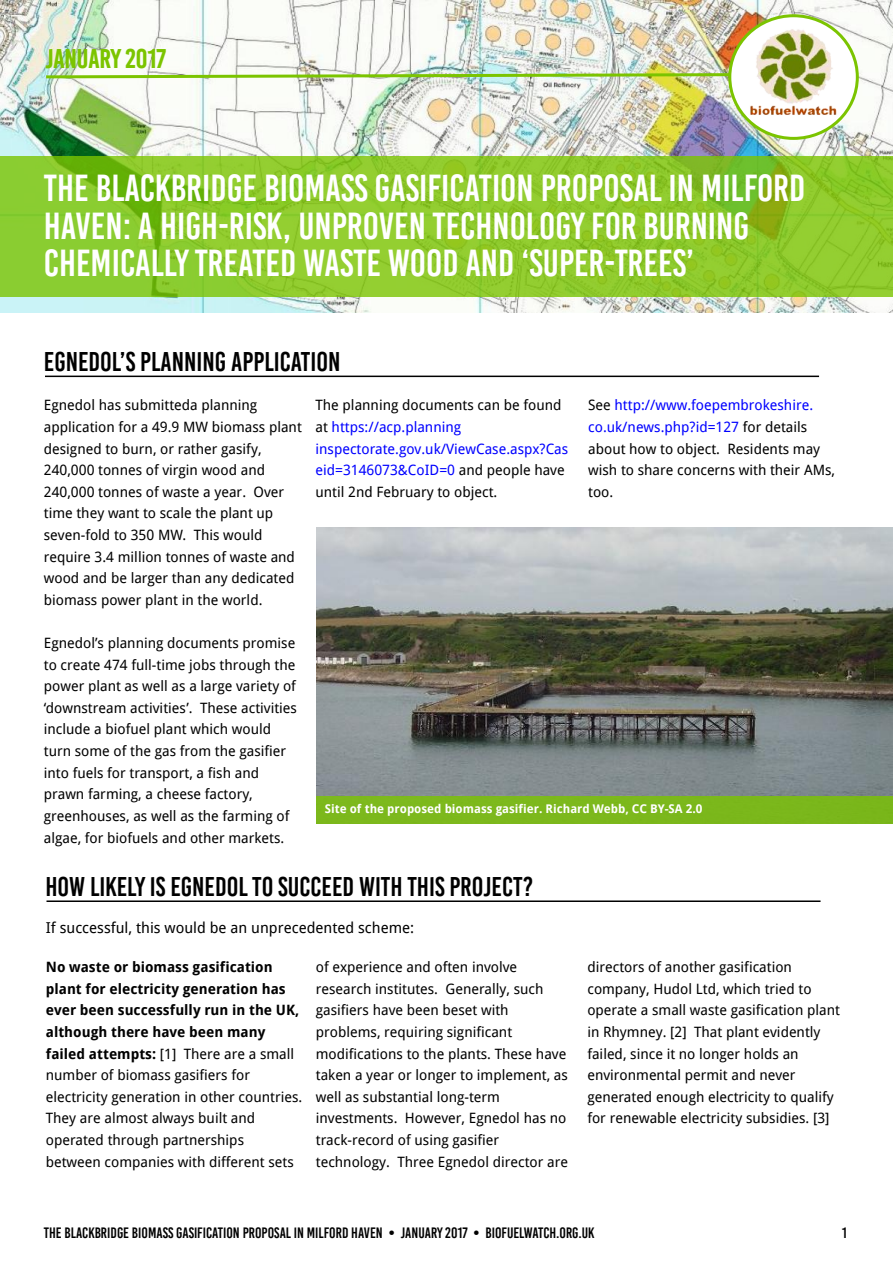
<style>
.page{position:relative;width:893px;height:1263px;background:#fff}
.page>*{position:absolute;margin:0;border:0;box-sizing:border-box;transform-origin:0 0}
.t1{font:37.5px/37.5px "Base One";color:#fff}
.t2{font:27px "Base One";color:#000}
.t3{font:700 27px "Base One";color:#7bc400}
.t4{font:15px "Base One";color:#000}
.t5{font:15px "Droid Sans";color:#000}
.t6{font:14.25px/21.6px "Droid Sans";color:#000}
.t7{font:14.25px/21.6px "Droid Sans";color:#00f}
.t8{font:700 12px "Droid Sans";color:#fff}
.s1{color:#000}
.s2{color:#00f}
.s3{font-weight:700}
</style>
<div class="page">
<img style="left:0;top:0;width:893px;height:312px">
<div style="left:0;top:156px;width:893px;height:141px;background:#7bc400;opacity:.8"></div>
<img style="left:43px;top:72px;width:685px;height:8px">
<div style="left:730px;top:16px;width:127px;height:122px;background:#fff;border-radius:50%"></div>
<div style="left:728px;top:14px;width:131px;height:126px;border:3px solid #7bc400;border-radius:50%"></div>
<img style="left:748px;top:26px;width:90px;height:89px">
<hr style="left:45px;top:376px;width:774px;height:1px;background:#000">
<hr style="left:46px;top:900px;width:774px;height:2px;background:#000">
<img style="left:316px;top:528px;width:577px;height:268px">
<div style="left:316px;top:796px;width:577px;height:27px;background:#7cb81c"></div>
<h2 class="t3" style="left:45px;top:47px;width:122px">JANUARY 2017</h2>
<h1 class="t1" style="left:44px;top:173px;width:763px">THE BLACKBRIDGE BIOMASS GASIFICATION PROPOSAL IN MILFORD<br>HAVEN: A HIGH-RISK, UNPROVEN TECHNOLOGY FOR BURNING<br>CHEMICALLYTREATED WASTE WOOD AND ‘SUPER-TREES’</h1>
<h2 class="t2" style="left:44px;top:350px;width:298px">EGNEDOL’S PLANNING APPLICATION</h2>
<p class="t6" style="left:44px;top:395px;width:259px">Egnedol has submitteda planning application for a 49.9 MW biomass plant designed to burn, or rather gasify, 240,000 tonnes of virgin wood and 240,000 tonnes of waste a year. Over time they want to scale the plant up seven-fold to 350 MW. This would require 3.4 million tonnes of waste and wood and be larger than any dedicated biomass power plant in the world.</p>
<p class="t6" style="left:44px;top:632px;width:255px">Egnedol’s planning documents promise to create 474 full-time jobs through the power plant as well as a large variety of ‘downstream activities’. These activities include a biofuel plant which would turn some of the gas from the gasifier into fuels for transport, a fish and prawn farming, a cheese factory, greenhouses, as well as the farming of algae, for biofuels and other markets.</p>
<p class="t7" style="left:316px;top:395px;width:254px"><span class="s1">The planning documents can be found at</span> https://acp.planning inspectorate.gov.uk/ViewCase.aspx?Cas eid=3146073&amp;CoID=0 <span class="s1">and people have until 2nd February to object.</span></p>
<p class="t6" style="left:588px;top:395px;width:248px">See <span class="s2">http://www.foepembrokeshire. co.uk/news.php?id=127</span> for details about how to object. Residents may wish to share concerns with their AMs, too.</p>
<p class="t8" style="left:325px;top:802px;width:379px">Site of the proposed biomass gasifier. Richard Webb, CC BY-SA 2.0</p>
<h2 class="t2" style="left:45px;top:875px;width:489px">HOW LIKELY IS EGNEDOL TO SUCCEED WITH THIS PROJECT?</h2>
<p class="t5" style="left:46px;top:919px;width:370px">If successful, this would be an unprecedented scheme:</p>
<p class="t6" style="left:46px;top:956px;width:258px"><span class="s3">No waste or biomass gasification plant for electricity generation has ever been successfully run in the UK, although there have been many failed attempts:</span> [1] There are a small number of biomass gasifiers for electricity generation in other countries.<br>They are almost always built and operated through partnerships between companies with different sets</p>
<p class="t6" style="left:316px;top:956px;width:254px">of experience and often involve research institutes. Generally, such gasifiers have been beset with problems, requiring significant modifications to the plants. These have taken a year or longer to implement, as well as substantial long-term investments. However, Egnedol has no track-record of using gasifier technology. Three Egnedol director are</p>
<p class="t6" style="left:587px;top:956px;width:254px">directors of another gasification company, Hudol Ltd, which tried to operate a small waste gasification plant in Rhymney. [2] That plant evidently failed, since it no longer holds an environmental permit and never generated enough electricity to qualify for renewable electricity subsidies. [3]</p>
<p class="t4" style="left:44px;top:1227px;width:552px">THE BLACKBRIDGE BIOMASS GASIFICATION PROPOSAL IN MILFORD HAVEN • JANUARY 2017 • BIOFUELWATCH.ORG.UK</p>
<p class="t4" style="left:842px;top:1227px;width:7px">1</p>
</div>
